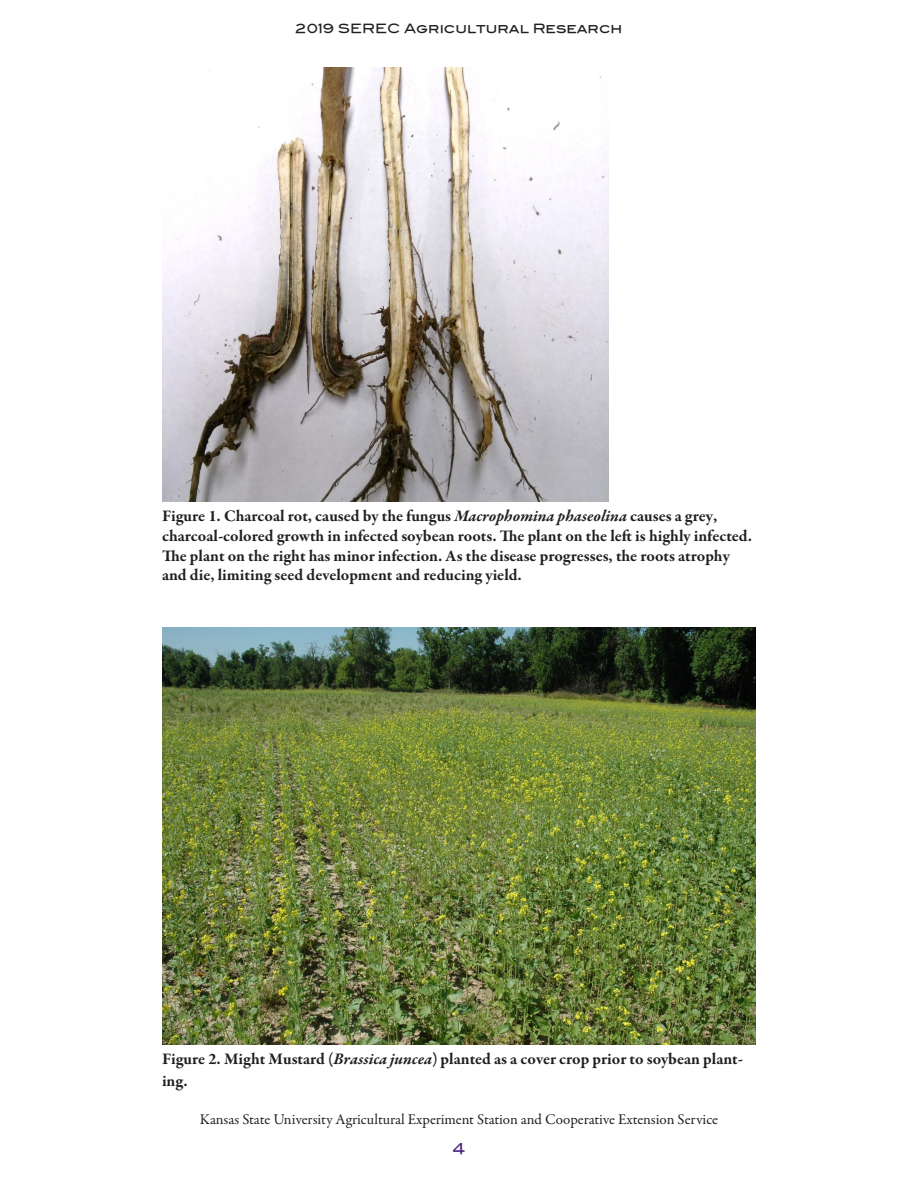
<style>
.page{position:relative;width:918px;height:1188px;background:#fff}
.page>*{position:absolute;margin:0;border:0;box-sizing:border-box;transform-origin:0 0}
.Table_Header{font:700 16.5px/19.8px "Garamond Premr Pro";color:#231f20}
.t1{font:15px "Garamond Premr Pro";letter-spacing:-.005em;color:#231f20}
.t2{font:15px "Blair Md ITCTT Medium";color:#4e2582}
.t3{font:12.75px "Blair Md ITCTT Medium";color:#231f20}
.s1{font-style:italic}
</style>
<div class="page">
<img style="left:162px;top:68px;width:446px;height:433px">
<img style="left:162px;top:627px;width:594px;height:417px">
<p class="t3" style="left:296px;top:18px;width:328px">2019 SEREC Agricultural Research</p>
<p class="Table_Header" style="left:162px;top:506px;width:592px">Figure 1. Charcoal rot, caused by the fungus <span class="s1">Macrophomina phaseolina</span> causes a grey, charcoal-colored growth in infected soybean roots. The plant on the left is highly infected.<br>The plant on the right has minor infection. As the disease progresses, the roots atrophy and die, limiting seed development and reducing yield.</p>
<p class="Table_Header" style="left:162px;top:1048px;width:583px;line-height:21.6px">Figure 2. Might Mustard (<span class="s1">Brassica juncea</span>) planted as a cover crop prior to soybean plant&shy;ing.</p>
<p class="t1" style="left:200px;top:1110px;width:520px">Kansas State University Agricultural Experiment Station and Cooperative Extension Service</p>
<p class="t2" style="left:453px;top:1137px;width:14px">4</p>
</div>
